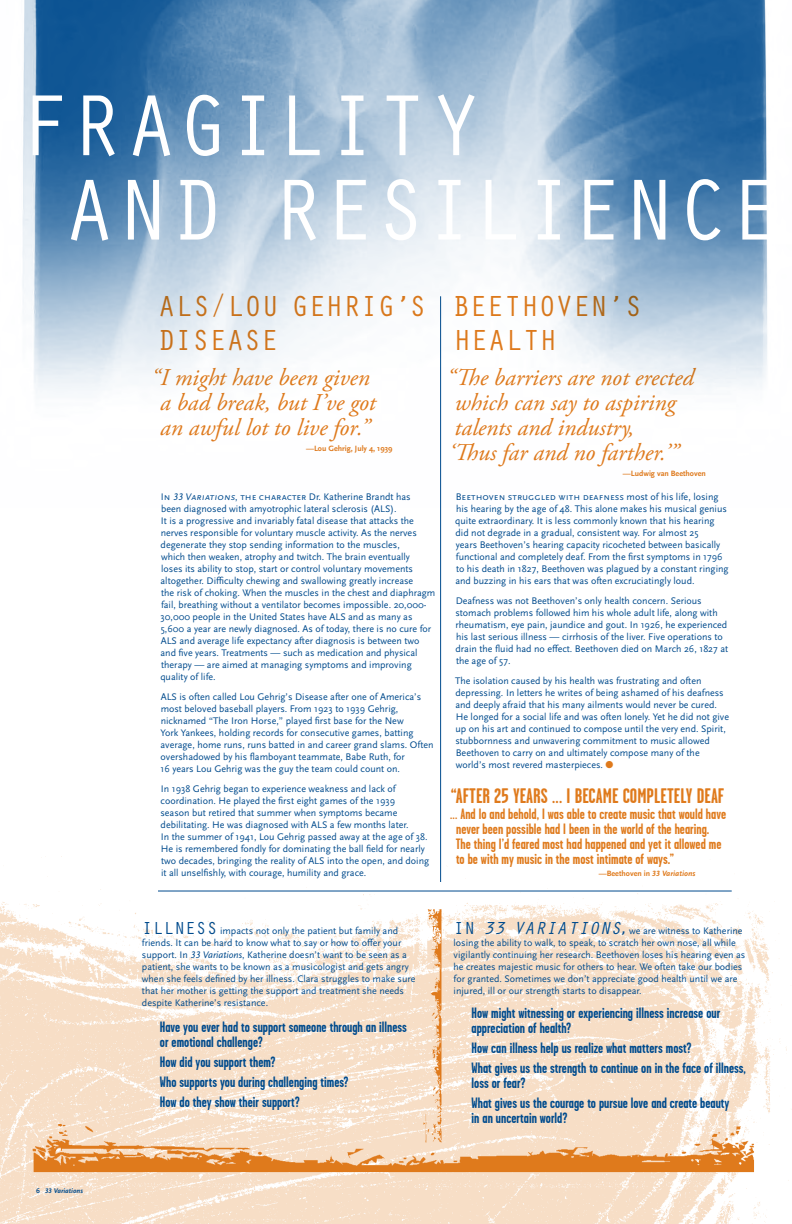
<style>
.page{position:relative;width:792px;height:1224px;background:#fff}
.page>*{position:absolute;margin:0;border:0;box-sizing:border-box;transform-origin:0 0}
.t1{font:30px/34px "Orator Std";letter-spacing:-.025em;color:#df7a1c}
.t2{font:italic 24px/25px "Adobe Garamond Pro";color:#df7a1c;text-align:center}
.t3{font:700 21px "Garage Gothic";color:#df7a1c}
.t4{font:700 15px/20px "Garage Gothic";color:#004b8d}
.t5{font:700 15px/15px "Garage Gothic";color:#df7a1c}
.t6{font:10px/12px "Scala Sans Pro";color:#004b8d}
.t7{font:700 8px "Scala Sans Pro";color:#df7a1c}
.t8{font:italic 700 7px "Scala Sans Pro";color:#004b8d}
.s1{font-style:normal}
.s2{font-style:italic}
.s3{color:#df7a1c}
.s4{font-family:"Orator Std";font-size:18px}
.s5{font-family:"Orator Std";font-style:italic;font-size:18px}
</style>
<div class="page">
<img style="left:0;top:856px;width:792px;height:368px">
<img style="left:22px;top:0;width:746px;height:507px">
<svg style="left:71px;top:179px;width:697px;height:62px"></svg>
<svg style="left:33px;top:94px;width:442px;height:62px"></svg>
<hr style="left:440px;top:296px;width:1px;height:586px;background:#004b8d">
<img style="left:20px;top:1120px;width:754px;height:65px">
<img style="left:423px;top:902px;width:20px;height:249px">
<hr style="left:158px;top:891px;width:574px;height:1px;background:#004b8d">
<p class="t8" style="left:36px;top:1187px;width:48px"><span class="s1">6</span> 33 Variations</p>
<h1 class="t1" style="left:157px;top:288px;width:263px">ALS/LOU GEHRIG ’S<br>DISEASE</h1>
<h2 class="t2" style="left:152px;top:366px;width:225px">“I might have been given a bad break, but I’ve got an awful lot to live for.”</h2>
<p class="t7" style="left:306px;top:444px;width:88px">—Lou Gehrig, July 4, 1939</p>
<p class="t6" style="left:160px;top:491px;width:276px">In <span class="s2">33 Variations</span>, the character Dr. Katherine Brandt has<br>been diagnosed with amyotrophic lateral sclerosis (ALS).<br>It is a progressive and invariably fatal disease that attacks the nerves responsible for voluntary muscle activity. As the nerves degenerate they stop sending information to the muscles,<br>which then weaken, atrophy and twitch. The brain eventually<br>loses its ability to stop, start or control voluntary movements altogether. Difficulty chewing and swallowing greatly increase<br>the risk of choking. When the muscles in the chest and diaphragm fail, breathing without a ventilator becomes impossible. 20,000- 30,000 people in the United States have ALS and as many as 5,600 a year are newly diagnosed. As of today, there is no cure for ALS and average life expectancy after diagnosis is between two and five years. Treatments — such as medication and physical therapy — are aimed at managing symptoms and improving quality of life.</p>
<p class="t6" style="left:160px;top:691px;width:275px">ALS is often called Lou Gehrig’s Disease after one of America’s most beloved baseball players. From 1923 to 1939 Gehrig, nicknamed “The Iron Horse,” played first base for the New<br>York Yankees, holding records for consecutive games, batting average, home runs, runs batted in and career grand slams. Often overshadowed by his flamboyant teammate, Babe Ruth, for<br>16 years Lou Gehrig was the guy the team could count on.</p>
<p class="t6" style="left:160px;top:783px;width:270px">In 1938 Gehrig began to experience weakness and lack of coordination. He played the first eight games of the 1939<br>season but retired that summer when symptoms became debilitating. He was diagnosed with ALS a few months later.<br>In the summer of 1941, Lou Gehrig passed away at the age of 38.<br>He is remembered fondly for dominating the ball field for nearly two decades, bringing the reality of ALS into the open, and doing it all unselfishly, with courage, humility and grace.</p>
<h1 class="t1" style="left:452px;top:288px;width:184px">BEETHOVEN’S<br>HEALTH</h1>
<h2 class="t2" style="left:447px;top:366px;width:249px;text-align:left">“The barriers are not erected which can say to aspiring talents and industry,<br>‘Thus far and no farther.’”</h2>
<p class="t7" style="left:623px;top:469px;width:85px">—Ludwig van Beethoven</p>
<p class="t6" style="left:455px;top:491px;width:275px">Beethoven struggled with deafness most of his life, losing his hearing by the age of 48. This alone makes his musical genius quite extraordinary. It is less commonly known that his hearing did not degrade in a gradual, consistent way. For almost 25<br>years Beethoven’s hearing capacity ricocheted between basically functional and completely deaf. From the first symptoms in 1796 to his death in 1827, Beethoven was plagued by a constant ringing and buzzing in his ears that was often excruciatingly loud.</p>
<p class="t6" style="left:455px;top:595px;width:274px">Deafness was not Beethoven’s only health concern. Serious stomach problems followed him his whole adult life, along with rheumatism, eye pain, jaundice and gout. In 1926, he experienced his last serious illness — cirrhosis of the liver. Five operations to drain the fluid had no effect. Beethoven died on March 26, 1827 at the age of 57.</p>
<p class="t6" style="left:455px;top:675px;width:276px">The isolation caused by his health was frustrating and often depressing. In letters he writes of being ashamed of his deafness and deeply afraid that his many ailments would never be cured.<br>He longed for a social life and was often lonely. Yet he did not give up on his art and continued to compose until the very end. Spirit, stubbornness and unwavering commitment to music allowed Beethoven to carry on and ultimately compose many of the world’s most revered masterpieces. <span class="s3">●</span></p>
<h3 class="t3" style="left:451px;top:785px;width:275px">“After 25 years … I became completely deaf</h3>
<h3 class="t5" style="left:456px;top:807px;width:272px;text-indent:-6px">… And lo and behold, I was able to create music that would have never been possible had I been in the world of the hearing.<br>The thing I’d feared most had happened and yet it allowed me to be with my music in the most intimate of ways.”</h3>
<p class="t7" style="left:599px;top:869px;width:98px">—Beethoven in <span class="s2">33 Variations</span></p>
<p class="t6" style="left:142px;top:925px;width:275px"><span class="s4">ILLNESS</span> impacts not only the patient but family and friends. It can be hard to know what to say or how to offer your support. In <span class="s2">33 Variations</span>, Katherine doesn’t want to be seen as a patient, she wants to be known as a musicologist and gets angry when she feels defined by her illness. Clara struggles to make sure that her mother is getting the support and treatment she needs despite Katherine’s resistance.</p>
<h3 class="t4" style="left:160px;top:1020px;width:249px;line-height:15px">Have you ever had to support someone through an illness or emotional challenge?</h3>
<h3 class="t4" style="left:160px;top:1052px;width:190px">How did you support them?<br>Who supports you during challenging times?<br>How do they show their support?</h3>
<p class="t6" style="left:454px;top:925px;width:293px"><span class="s4">IN</span> <span class="s5">33 VARIATIONS</span><span class="s4">,</span>we are witness to Katherine losing the ability to walk, to speak, to scratch her own nose, all while vigilantly continuing her research. Beethoven loses his hearing even as he creates majestic music for others to hear. We often take our bodies for granted. Sometimes we don’t appreciate good health until we are injured, ill or our strength starts to disappear.</p>
<h3 class="t4" style="left:472px;top:1006px;width:250px;line-height:15px">How might witnessing or experiencing illness increase our appreciation of health?</h3>
<h3 class="t4" style="left:472px;top:1038px;width:276px">How can illness help us realize what matters most?<br>What gives us the strength to continue on in the face of illness,</h3>
<h3 class="t4" style="left:472px;top:1073px;width:259px">loss or fear?<br>What gives us the courage to pursue love and create beauty</h3>
<h3 class="t4" style="left:472px;top:1108px;width:97px">in an uncertain world?</h3>
</div>
